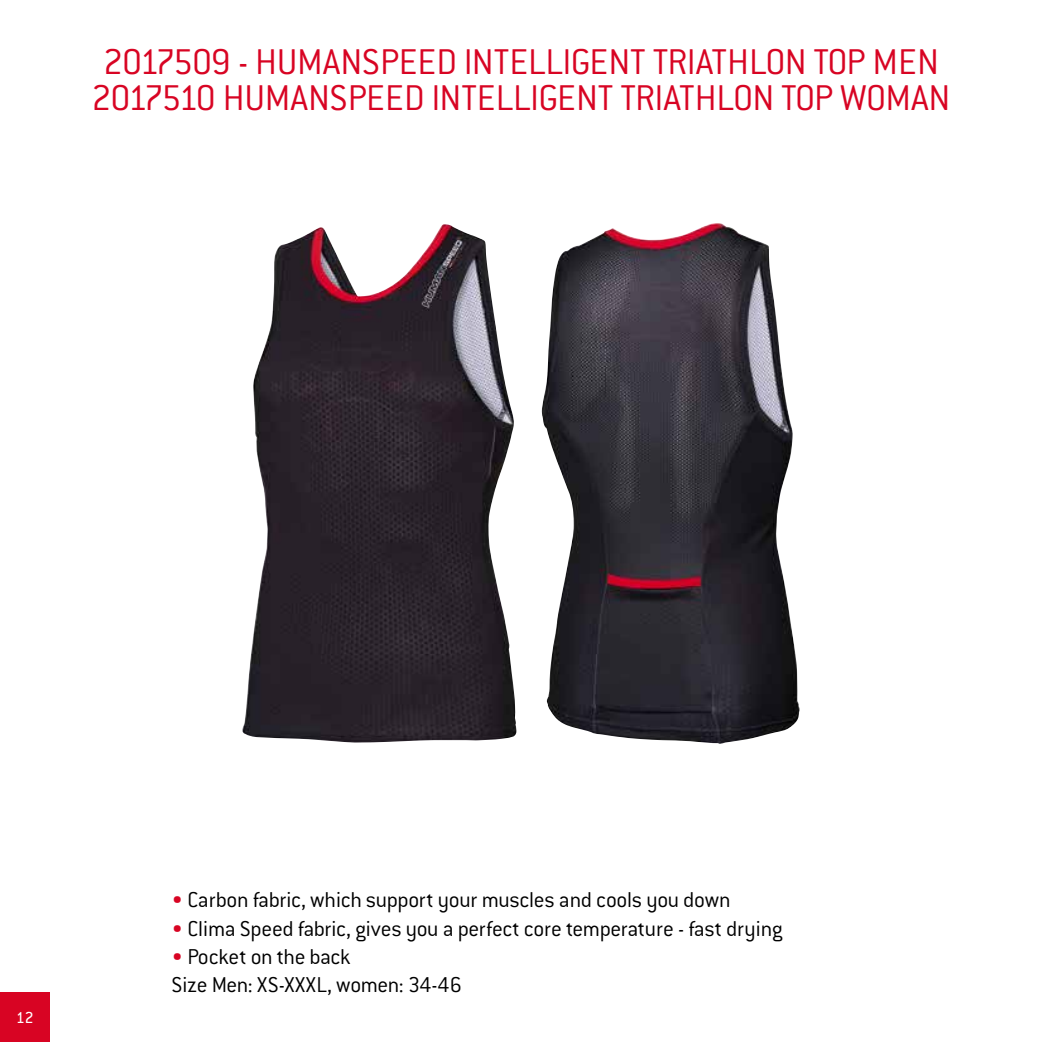
<style>
.page{position:relative;width:1042px;height:1042px;background:#fff}
.page>*{position:absolute;margin:0;border:0;box-sizing:border-box;transform-origin:0 0}
.t1{font:300 39.38px/35.4px "Conduit ITC Std";letter-spacing:-.015em;color:#d80423}
.t2{font:300 23.62px/28.3px "Conduit ITC Std";letter-spacing:-.015em;color:#000}
.t3{font:17.5px "Conduit ITC Std";color:#fff}
.s1{color:#d80423}
</style>
<div class="page">
<div style="left:0;top:992px;width:50px;height:50px;background:#d80423"></div>
<img style="left:242px;top:224px;width:274px;height:519px">
<img style="left:541px;top:223px;width:259px;height:521px">
<h1 class="t1" style="left:91px;top:43px;width:861px">2017509 - HUMANSPEED INTELLIGENT TRIATHLON TOP MEN<br>2017510 HUMANSPEED INTELLIGENT TRIATHLON TOP WOMAN</h1>
<p class="t3" style="left:16px;top:1006px;width:19px">12</p>
<p class="t2" style="left:172px;top:885px;width:560px"><span class="s1">•</span> Carbon fabric, which support your muscles and cools you down</p>
<p class="t2" style="left:172px;top:913px;width:612px"><span class="s1">•</span> Clima Speed fabric, gives you a perfect core temperature - fast drying</p>
<p class="t2" style="left:172px;top:942px;width:292px"><span class="s1">•</span> Pocket on the back<br>Size Men: XS-XXXL, women: 34-46</p>
</div>
